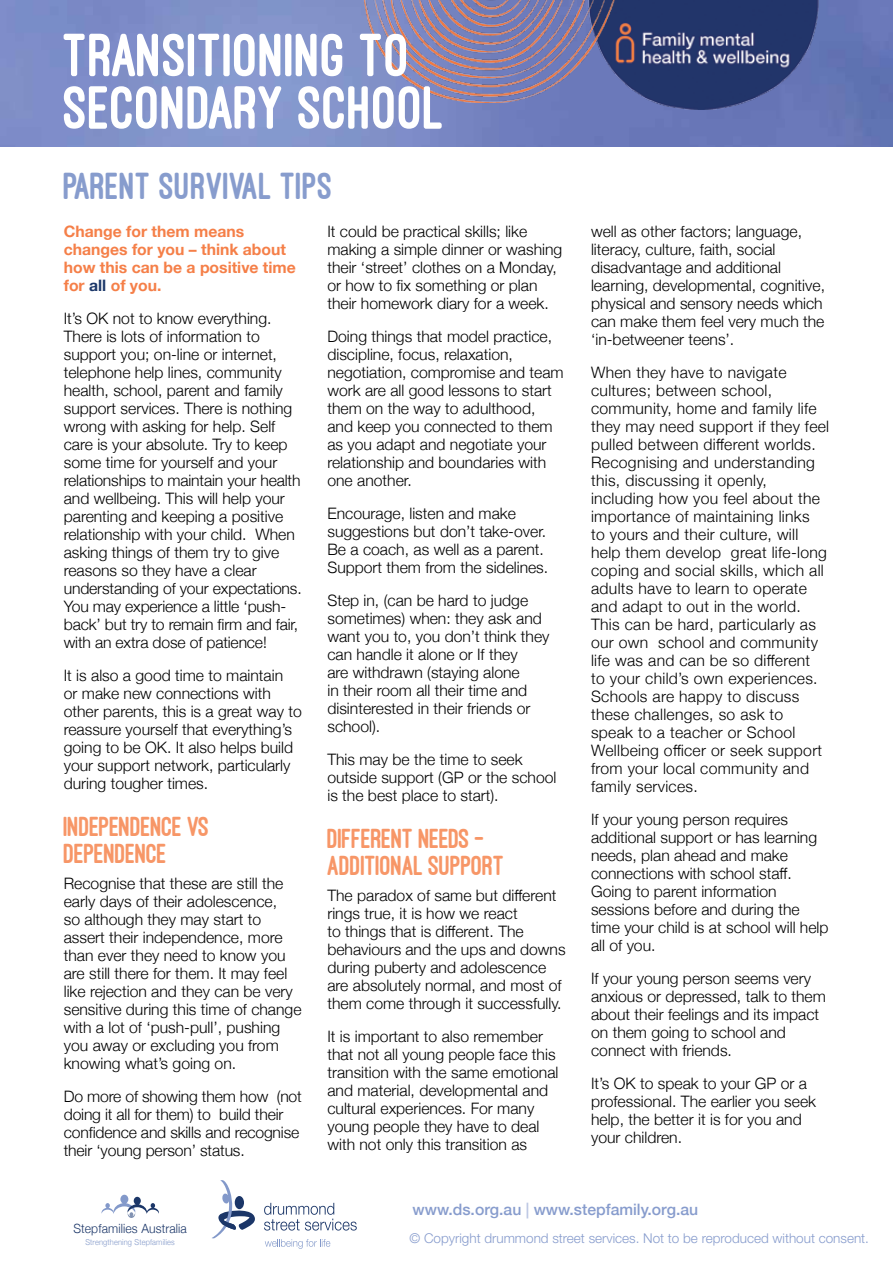
<style>
.page{position:relative;width:893px;height:1263px;background:#fff}
.page>*{position:absolute;margin:0;border:0;box-sizing:border-box;transform-origin:0 0}
.t1{font:800 63px/52.5px "Ostrich Sans";color:#fff}
.t2{font:800 39px "Ostrich Sans";color:#879ccd}
.t3{font:800 28.5px/27px "Ostrich Sans";letter-spacing:-.02em;color:#f79667}
.t4{font:300 15.75px/18px "Helvetica Neue";color:#000}
.t5{font:300 15.75px/18px "Helvetica Neue";letter-spacing:.02em;color:#000}
.t6{font:700 15.75px/18px "Helvetica Neue";color:#f57f48}
.t7{font:500 15.75px "Helvetica Neue";color:#879ccd}
.t8{font:300 13.5px "Helvetica Neue CE";color:#879ccd}
.t9{font:300 12.75px "Helvetica Neue";letter-spacing:.01em;color:#1b3668;scale:.95 1}
.t10{font:300 8.1px "Helvetica Neue";letter-spacing:.02em;color:#8399ca;scale:.92 1}
.s1{color:#1b3769}
.s2{color:#bdc7e4}
</style>
<div class="page">
<img style="left:0;top:0;width:893px;height:146px">
<img style="left:579px;top:0;width:255px;height:109px">
<img style="left:364px;top:0;width:255px;height:102px">
<svg style="left:264px;top:1203px;width:93px;height:27px"></svg>
<svg style="left:212px;top:1180px;width:43px;height:58px"></svg>
<svg style="left:265px;top:1239px;width:65px;height:10px"></svg>
<svg style="left:101px;top:1195px;width:58px;height:23px"></svg>
<h1 class="t1" style="left:64px;top:29px;width:383px">TRANSITIONING TO<br>SECONDARY SCHOOL</h1>
<h2 class="t2" style="left:64px;top:165px;width:271px">PARENT SURVIVAL TIPS</h2>
<p class="t6" style="left:64px;top:223px;width:234px">Change for them means changes for you – think about how this can be a positive time for <span class="s1">all</span> of you.</p>
<p class="t4" style="left:64px;top:308px;width:239px">It’s OK not to know everything.<br>There is lots of information to support you; on-line or internet, telephone help lines, community health, school, parent and family support services. There is nothing wrong with asking for help. Self care is your absolute. Try to keep some time for yourself and your relationships to maintain your health and wellbeing. This will help your parenting and keeping a positive relationship with your child. When asking things of them try to give reasons so they have a clear understanding of your expectations.<br>You may experience a little ‘push&shy;back’ but try to remain firm and fair, with an extra dose of patience!</p>
<p class="t4" style="left:64px;top:665px;width:240px">It is also a good time to maintain<br>or make new connections with other parents, this is a great way to reassure yourself that everything’s going to be OK. It also helps build your support network, particularly during tougher times.</p>
<h3 class="t3" style="left:64px;top:813px;width:148px">INDEPENDENCE VS<br>DEPENDENCE</h3>
<p class="t4" style="left:64px;top:873px;width:239px">Recognise that these are still the early days of their adolescence,<br>so although they may start to assert their independence, more than ever they need to know you are still there for them. It may feel like rejection and they can be very sensitive during this time of change with a lot of ‘push-pull’, pushing you away or excluding you from knowing what’s going on.</p>
<p class="t4" style="left:64px;top:1086px;width:240px">Do more of showing them how (not doing it all for them) to build their confidence and skills and recognise their ‘young person’ status.</p>
<p class="t4" style="left:327px;top:221px;width:236px">It could be practical skills; like making a simple dinner or washing their ‘street’ clothes on a Monday, or how to fix something or plan their homework diary for a week.</p>
<p class="t4" style="left:327px;top:326px;width:238px">Doing things that model practice, discipline, focus, relaxation, negotiation, compromise and team work are all good lessons to start them on the way to adulthood, and keep you connected to them as you adapt and negotiate your relationship and boundaries with one another.</p>
<p class="t4" style="left:327px;top:503px;width:222px">Encourage, listen and make suggestions but don’t take-over.<br>Be a coach, as well as a parent.<br>Support them from the sidelines.</p>
<p class="t4" style="left:327px;top:590px;width:224px">Step in, (can be hard to judge sometimes) when: they ask and want you to, you don’t think they can handle it alone or If they<br>are withdrawn (staying alone<br>in their room all their time and disinterested in their friends or school).</p>
<p class="t4" style="left:327px;top:749px;width:231px">This may be the time to seek outside support (GP or the school is the best place to start).</p>
<h3 class="t3" style="left:327px;top:825px;width:179px">DIFFERENT NEEDS –<br>ADDITIONAL SUPPORT</h3>
<p class="t4" style="left:327px;top:885px;width:240px">The paradox of same but different rings true, it is how we react<br>to things that is different. The behaviours and the ups and downs during puberty and adolescence are absolutely normal, and most of them come through it successfully.</p>
<p class="t4" style="left:327px;top:1026px;width:233px">It is important to also remember that not all young people face this transition with the same emotional and material, developmental and cultural experiences. For many young people they have to deal with not only this transition as</p>
<p class="t4" style="left:591px;top:221px;width:235px">well as other factors; language, literacy, culture, faith, social disadvantage and additional learning, developmental, cognitive, physical and sensory needs which can make them feel very much the ‘in-betweener teens’.</p>
<p class="t5" style="left:591px;top:362px;width:240px">When they have to navigate cultures; between school, community, home and family life they may need support if they feel pulled between different worlds.<br>Recognising and understanding this, discussing it openly, including how you feel about the importance of maintaining links<br>to yours and their culture, will help them develop great life-long coping and social skills, which all adults have to learn to operate and adapt to out in the world.<br>This can be hard, particularly as our own school and community life was and can be so different<br>to your child’s own experiences.<br>Schools are happy to discuss these challenges, so ask to speak to a teacher or School<br>Wellbeing officer or seek support from your local community and family services.</p>
<p class="t4" style="left:591px;top:809px;width:239px">If your young person requires additional support or has learning needs, plan ahead and make connections with school staff.<br>Going to parent information sessions before and during the time your child is at school will help all of you.</p>
<p class="t4" style="left:591px;top:968px;width:236px">If your young person seems very anxious or depressed, talk to them about their feelings and its impact on them going to school and connect with friends.</p>
<p class="t4" style="left:591px;top:1073px;width:226px">It’s OK to speak to your GP or a professional. The earlier you seek help, the better it is for you and your children.</p>
<p class="t9" style="left:73px;top:1218px;width:121px">Stepfamilies Australia</p>
<p class="t10" style="left:85px;top:1236px;width:99px">Strengthening Stepfamilies</p>
<p class="t7" style="left:413px;top:1196px;width:287px">www.ds.org.au <span class="s2">|</span> www.stepfamily.org.au</p>
<p class="t8" style="left:410px;top:1229px;width:461px">© Copyright drummond street services. Not to be reproduced without consent.</p>
</div>
